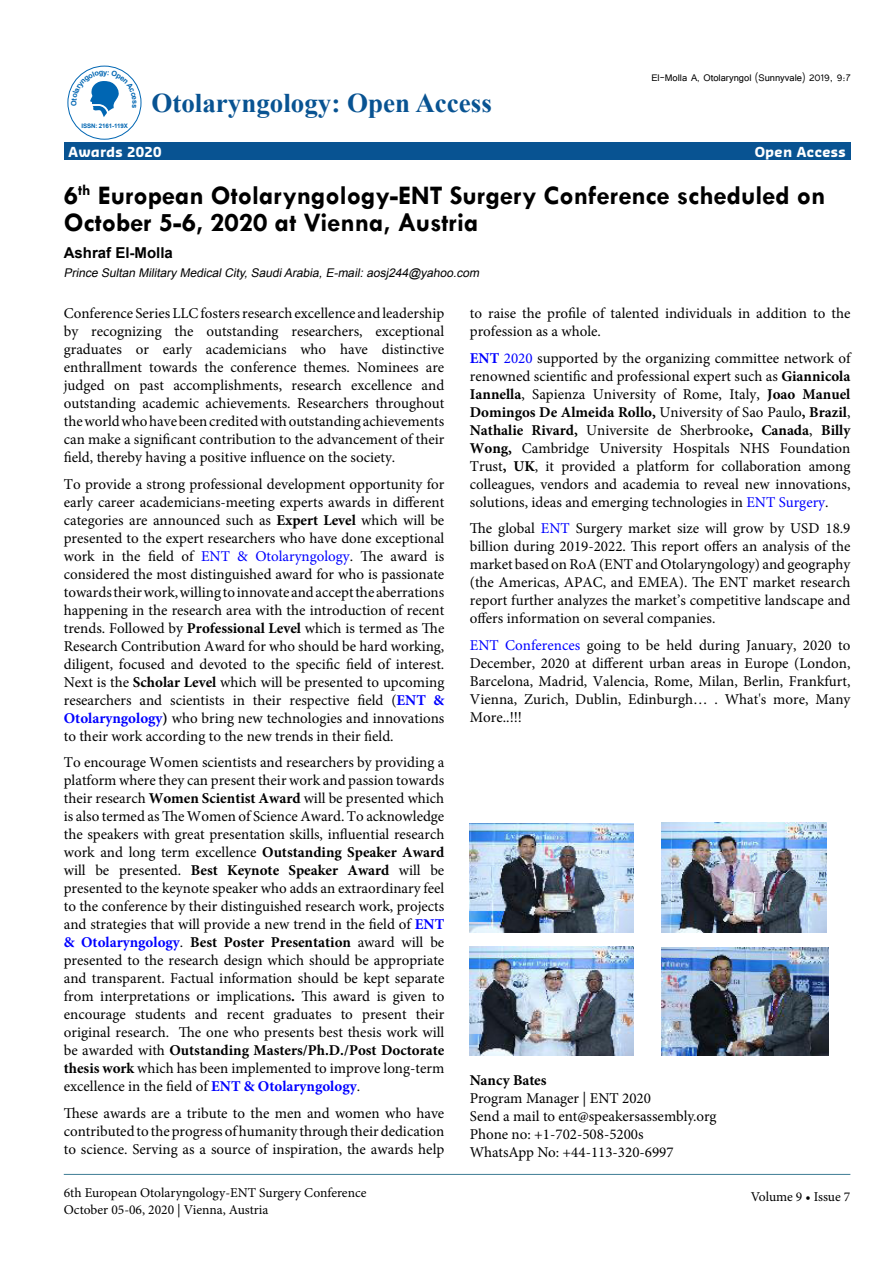
<style>
.page{position:relative;width:893px;height:1263px;background:#fff}
.page>*{position:absolute;margin:0;border:0;box-sizing:border-box;transform-origin:0 0}
.t1{font:700 27px/27px "Tw Cen";color:#000}
.t2{font:700 27px "Times New Roman";color:#085392}
.t3{font:15px/18px "Minion Pro";color:#000;text-align:justify}
.t4{font:700 15px "Arial";color:#000}
.t5{font:700 15px "Minion Pro";color:#000}
.t6{font:13.5px/16.2px "Minion Pro";color:#000}
.t7{font:700 13.5px "Sansa";letter-spacing:.02em;color:#fff}
.t8{font:italic 12px "Arial";color:#000}
.t9{font:12px "Tunga";color:#000}
.t10{font:700 6.15px "Arial";letter-spacing:-.02em;color:#0066b3}
.s1{font-family:"Arial";font-size:9px}
.s2{font-weight:700}
.s3{color:#00f}
.s4{font-weight:700;color:#00f}
</style>
<div class="page">
<div style="left:64px;top:143px;width:786px;height:17px;background:#085392"></div>
<div style="left:68px;top:66px;width:73px;height:74px;border:1px solid #0066b3;border-radius:50%"></div>
<hr style="left:64px;top:1174px;width:786px;height:1px;background:#3e7c94">
<img style="left:470px;top:823px;width:163px;height:109px">
<img style="left:662px;top:822px;width:165px;height:110px">
<img style="left:470px;top:947px;width:163px;height:108px">
<img style="left:662px;top:947px;width:167px;height:108px">
<svg style="left:71px;top:70px;width:65px;height:47px"></svg>
<p class="t10" style="left:82px;top:122px;width:48px">ISSN: 2161-119X</p>
<h1 class="t2" style="left:151px;top:84px;width:342px">Otolaryngology: Open Access</h1>
<p class="t9" style="left:651px;top:70px;width:201px">El-Molla A<span class="s1">,</span> Otolaryngol (Sunnyvale) 2019, 9:7</p>
<p class="t7" style="left:68px;top:143px;width:95px">Awards 2020</p>
<p class="t7" style="left:755px;top:143px;width:93px">Open Access</p>
<h1 class="t1" style="left:64px;top:182px;width:763px">6<sup>th</sup> European Otolaryngology-ENT Surgery Conference scheduled on<br>October 5-6, 2020 at Vienna, Austria</h1>
<p class="t4" style="left:64px;top:243px;width:111px">Ashraf El-Molla</p>
<p class="t8" style="left:64px;top:264px;width:420px">Prince Sultan Military MedicalCity,SaudiArabia,E-mail:aosj244@yahoo.com</p>
<p class="t3" style="left:64px;top:305px;width:382px">Conference Series LLC fosters research excellence and leadership by recognizing the outstanding researchers, exceptional graduates or early academicians who have distinctive enthrallment towards the conference themes. Nominees are judged on past accomplishments, research excellence and outstanding academic achievements. Researchers throughout the world who have been credited with outstanding achievements can make a significant contribution to the advancement of their field, thereby having a positive influence on the society.</p>
<p class="t3" style="left:64px;top:475px;width:382px">To provide a strong professional development opportunity for early career academicians-meeting experts awards in different categories are announced such as <span class="s2">Expert Level</span> which will be presented to the expert researchers who have done exceptional work in the field of <span class="s3">ENT &amp; Otolaryngology</span>. The award is considered the most distinguished award for who is passionate towards their work, willing to innovate and accept the aberrations happening in the research area with the introduction of recent trends. Followed by <span class="s2">Professional Level</span> which is termed as The Research Contribution Award for who should be hard working, diligent, focused and devoted to the specific field of interest.<br>Next is the <span class="s2">Scholar Level</span> which will be presented to upcoming researchers and scientists in their respective field (<span class="s4">ENT &amp; Otolaryngology</span><span class="s2">)</span> who bring new technologies and innovations to their work according to the new trends in their field.</p>
<p class="t3" style="left:64px;top:754px;width:382px">To encourage Women scientists and researchers by providing a platform where they can present their work and passion towards their research <span class="s2">Women Scientist Award</span> will be presented which is also termed as The Women of Science Award. To acknowledge the speakers with great presentation skills, influential research work and long term excellence <span class="s2">Outstanding Speaker Award </span>will be presented. <span class="s2">Best Keynote Speaker Award</span> will be presented to the keynote speaker who adds an extraordinary feel to the conference by their distinguished research work, projects and strategies that will provide a new trend in the field of <span class="s4">ENT &amp; Otolaryngology</span>. <span class="s2">Best Poster Presentation</span> award will be presented to the research design which should be appropriate and transparent. Factual information should be kept separate from interpretations or implications<span class="s2">.</span> This award is given to encourage students and recent graduates to present their original research. The one who presents best thesis work will be awarded with <span class="s2">Outstanding Masters/Ph.D./Post Doctorate thesis work</span> which has been implemented to improve long-term excellence in the field of <span class="s4">ENT &amp; Otolaryngology</span>.</p>
<p class="t3" style="left:64px;top:1104px;width:382px">These awards are a tribute to the men and women who have contributed to the progress of humanity through their dedication to science. Serving as a source of inspiration, the awards help</p>
<p class="t6" style="left:64px;top:1185px;width:304px">6th European Otolaryngology-ENT Surgery Conference<br>October 05-06, 2020 | Vienna, Austria</p>
<p class="t3" style="left:470px;top:305px;width:382px">to raise the profile of talented individuals in addition to the profession as a whole.</p>
<p class="t3" style="left:470px;top:349px;width:382px"><span class="s4">ENT</span> <span class="s3">2020</span> supported by the organizing committee network of renowned scientific and professional expert such as <span class="s2">Giannicola Iannella</span>, Sapienza University of Rome, Italy, <span class="s2">Joao Manuel Domingos De Almeida Rollo,</span> University of Sao Paulo<span class="s2">, Brazil</span>, <span class="s2">Nathalie Rivard,</span> Universite de Sherbrooke<span class="s2">, Canada</span>, <span class="s2">Billy Wong,</span> Cambridge University Hospitals NHS Foundation Trust<span class="s2">, UK</span>, it provided a platform for collaboration among colleagues, vendors and academia to reveal new innovations, solutions, ideas and emerging technologies in <span class="s3">ENT Surgery</span>.</p>
<p class="t3" style="left:470px;top:520px;width:382px">The global <span class="s3">ENT</span> Surgery market size will grow by USD 18.9 billion during 2019-2022. This report offers an analysis of the market based on RoA (ENT and Otolaryngology) and geography (the Americas, APAC, and EMEA). The ENT market research report further analyzes the market’s competitive landscape and offers information on several companies.</p>
<p class="t3" style="left:470px;top:636px;width:382px"><span class="s3">ENT Conferences</span> going to be held during January, 2020 to December, 2020 at different urban areas in Europe (London, Barcelona, Madrid, Valencia, Rome, Milan, Berlin, Frankfurt, Vienna, Zurich, Dublin, Edinburgh… . What's more, Many More..!!!</p>
<p class="t5" style="left:470px;top:1069px;width:78px">Nancy Bates</p>
<p class="t3" style="left:470px;top:1089px;width:248px;text-align:left">Program Manager | ENT 2020<br>Send a mail to ent@speakersassembly.org<br>Phone no: +1-702-508-5200s<br>WhatsApp No: +44-113-320-6997</p>
<p class="t6" style="left:751px;top:1189px;width:101px">Volume 9 • Issue 7</p>
</div>
